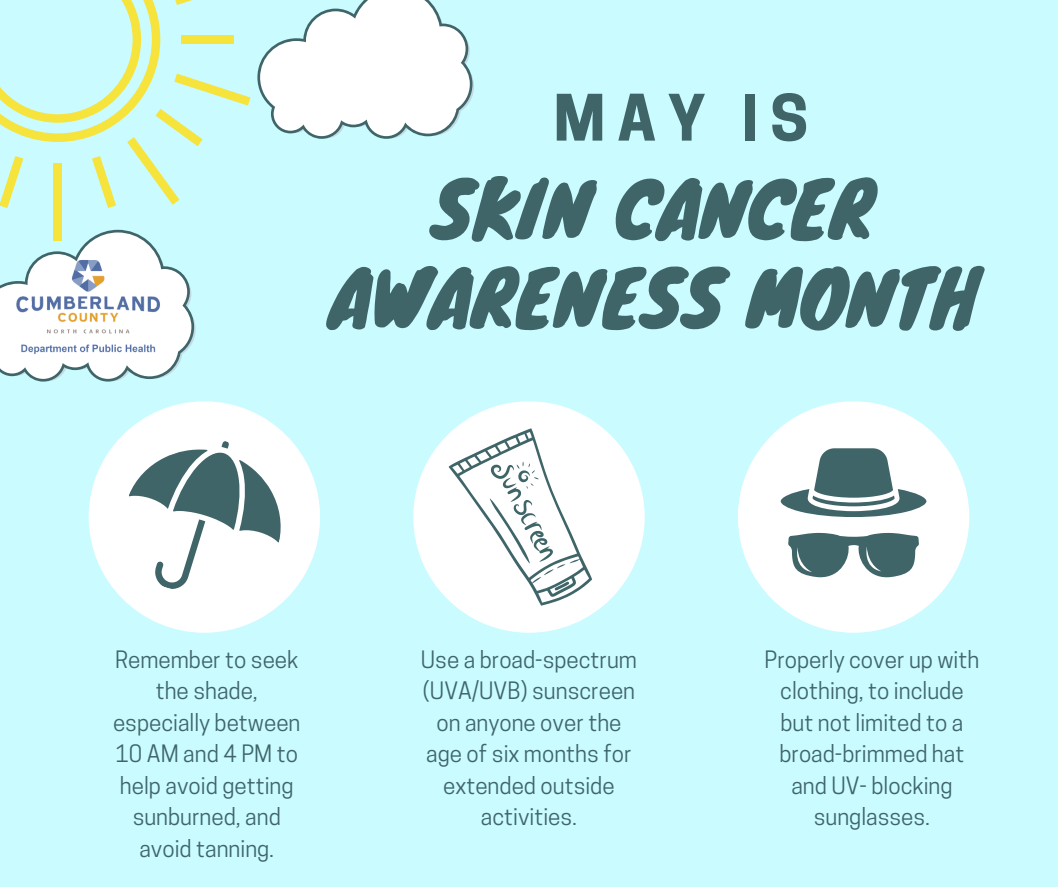
<style>
.page{position:relative;width:1058px;height:887px;background:#fff}
.page>*{position:absolute;margin:0;border:0;box-sizing:border-box;transform-origin:0 0}
.t1{font:75px/88.8px "Knewave";color:#3f6569;text-align:center}
.t2{font:700 60px "Cooper Hewitt";color:#3f6569}
.t3{font:22.5px/31.5px "Cooper Hewitt";color:#3f6569;text-align:center}
</style>
<div class="page">
<div style="left:0;top:0;width:1058px;height:886px;background:#cafbff"></div>
<div style="left:53px;top:163px;width:9px;height:78px;background:#f6e33b"></div>
<svg style="left:0;top:0;width:250px;height:208px"></svg>
<svg style="left:257px;top:0;width:217px;height:139px"></svg>
<svg style="left:0;top:230px;width:196px;height:151px"></svg>
<div style="left:89px;top:401px;width:231px;height:231px;background:#fff;border-radius:50%"></div>
<div style="left:413px;top:401px;width:231px;height:231px;background:#fff;border-radius:50%"></div>
<div style="left:738px;top:401px;width:231px;height:231px;background:#fff;border-radius:50%"></div>
<svg style="left:129px;top:432px;width:170px;height:161px"></svg>
<img style="left:12px;top:254px;width:153px;height:105px">
<svg style="left:448px;top:428px;width:143px;height:177px"></svg>
<svg style="left:780px;top:448px;width:146px;height:69px"></svg>
<svg style="left:788px;top:533px;width:130px;height:45px"></svg>
<p class="t2" style="left:553px;top:96px;width:256px">MAY IS</p>
<p class="t1" style="left:329px;top:162px;width:648px">SKIN CANCER<br>AWARENESS MONTH</p>
<h1 class="t3" style="left:113px;top:646px;width:189px">Remember to seek the shade, especially between<br>10 AM and 4 PM to help avoid getting sunburned, and avoid tanning.</h1>
<p class="t3" style="left:421px;top:646px;width:218px">Use a broad-spectrum (UVA/UVB) sunscreen on anyone over the age of six months for extended outside activities.</p>
<p class="t3" style="left:764px;top:646px;width:216px">Properly cover up with clothing, to include but not limited to a broad-brimmed hat and UV- blocking sunglasses.</p>
</div>
